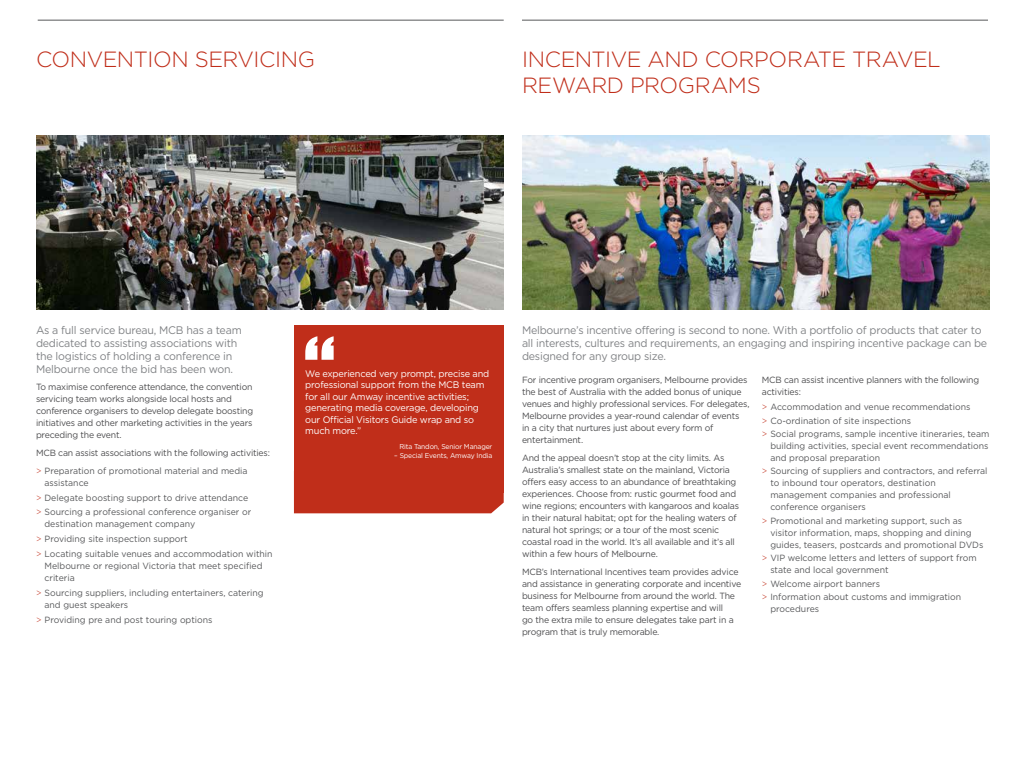
<style>
.page{position:relative;width:1024px;height:768px;background:#fff}
.page>*{position:absolute;margin:0;border:0;box-sizing:border-box;transform-origin:0 0}
.t1{font:300 22px/26px "Gotham";letter-spacing:-.02em;color:#c02e1a}
.t2{font:11px/13px "Gotham";letter-spacing:-.02em;color:#808285}
.t3{font:9.5px/11.5px "Gotham";letter-spacing:-.02em;color:#fff}
.t4{font:9px/12px "Gotham";letter-spacing:-.02em;color:#4d4d4f}
.t5{font:9px/12px "Gotham";color:#58595b}
.t6{font:7px "Gotham";letter-spacing:-.02em;color:#fff}
.s1{font-weight:300;color:#c02e1a}
.s2{color:#58595b}
</style>
<div class="page">
<hr style="left:522px;top:20px;width:466px;height:1px;background:#58595b">
<hr style="left:38px;top:20px;width:466px;height:1px;background:#58595b">
<img style="left:36px;top:135px;width:468px;height:174px">
<div style="left:294px;top:492px;width:210px;height:21px;background:#c02e1a"></div>
<div style="left:294px;top:325px;width:210px;height:167px;background:#c02e1a"></div>
<svg style="left:305px;top:336px;width:29px;height:24px"></svg>
<img style="left:522px;top:135px;width:468px;height:174px">
<h1 class="t1" style="left:36px;top:45px;width:281px">CONVENTION SERVICING</h1>
<h1 class="t1" style="left:522px;top:45px;width:420px">INCENTIVE AND CORPORATE TRAVEL<br>REWARD PROGRAMS</h1>
<p class="t2" style="left:36px;top:323px;width:207px">As a full service bureau, MCB has a team dedicated to assisting associations with the logistics of holding a conference in Melbourne once the bid has been won.</p>
<p class="t4" style="left:36px;top:381px;width:219px">To maximise conference attendance, the convention servicing team works alongside local hosts and conference organisers to develop delegate boosting initiatives and other marketing activities in the years preceding the event.</p>
<p class="t4" style="left:36px;top:444px;width:236px;line-height:17.7px">MCB can assist associations with the following activities: <span class="s1">&gt;</span> <span class="s2">Preparation of promotional material and media</span></p>
<p class="t5" style="left:36px;top:475px;width:217px;line-height:14.8px;text-indent:9px">assistance<br><span class="s1">&gt;</span> Delegate boosting support to drive attendance <span class="s1">&gt;</span> Sourcing a professional conference organiser or</p>
<p class="t5" style="left:36px;top:517px;width:238px;line-height:14.8px;text-indent:9px">destination management company<br><span class="s1">&gt;</span> Providing site inspection support<br><span class="s1">&gt;</span> Locating suitable venues and accommodation within</p>
<p class="t5" style="left:45px;top:560px;width:220px">Melbourne or regional Victoria that meet specified criteria</p>
<p class="t5" style="left:45px;top:587px;width:221px;text-indent:-9px"><span class="s1">&gt;</span> Sourcing suppliers, including entertainers, catering and guest speakers</p>
<p class="t5" style="left:36px;top:613px;width:178px"><span class="s1">&gt;</span> Providing pre and post touring options</p>
<p class="t3" style="left:305px;top:368px;width:186px">We experienced very prompt, precise and professional support from the MCB team for all our Amway incentive activities; generating media coverage, developing our Official Visitors Guide wrap and so much more.”</p>
<p class="t6" style="left:399px;top:442px;width:95px">Rita Tandon, Senior Manager</p>
<p class="t6" style="left:394px;top:451px;width:100px">– Special Events, Amway India</p>
<p class="t2" style="left:522px;top:323px;width:467px">Melbourne’s incentive offering is second to none. With a portfolio of products that cater to all interests, cultures and requirements, an engaging and inspiring incentive package can be designed for any group size.</p>
<p class="t4" style="left:522px;top:374px;width:229px">For incentive program organisers, Melbourne provides the best of Australia with the added bonus of unique venues and highly professional services. For delegates, Melbourne provides a year-round calendar of events<br>in a city that nurtures just about every form of entertainment.</p>
<p class="t4" style="left:522px;top:452px;width:219px">And the appeal doesn’t stop at the city limits. As Australia’s smallest state on the mainland, Victoria offers easy access to an abundance of breathtaking experiences. Choose from: rustic gourmet food and wine regions; encounters with kangaroos and koalas in their natural habitat; opt for the healing waters of natural hot springs; or a tour of the most scenic coastal road in the world. It’s all available and it’s all within a few hours of Melbourne.</p>
<p class="t4" style="left:522px;top:565px;width:221px">MCB’s International Incentives team provides advice and assistance in generating corporate and incentive business for Melbourne from around the world. The team offers seamless planning expertise and will<br>go the extra mile to ensure delegates take part in a program that is truly memorable.</p>
<p class="t4" style="left:762px;top:374px;width:219px">MCB can assist incentive planners with the following activities:</p>
<p class="t5" style="left:762px;top:400px;width:229px;line-height:13.4px"><span class="s1">&gt;</span> Accommodation and venue recommendations<br><span class="s1">&gt;</span> Co-ordination of site inspections<br><span class="s1">&gt;</span> Social programs, sample incentive itineraries, team</p>
<p class="t5" style="left:770px;top:440px;width:220px">building activities, special event recommendations and proposal preparation</p>
<p class="t5" style="left:770px;top:465px;width:219px;text-indent:-9px"><span class="s1">&gt;</span> Sourcing of suppliers and contractors, and referral to inbound tour operators, destination management companies and professional conference organisers</p>
<p class="t5" style="left:770px;top:514px;width:215px;text-indent:-9px"><span class="s1">&gt;</span> Promotional and marketing support, such as visitor information, maps, shopping and dining guides, teasers, postcards and promotional DVDs</p>
<p class="t5" style="left:770px;top:552px;width:208px;text-indent:-9px"><span class="s1">&gt;</span> VIP welcome letters and letters of support from state and local government</p>
<p class="t5" style="left:762px;top:577px;width:201px;line-height:13.4px"><span class="s1">&gt;</span> Welcome airport banners<br><span class="s1">&gt;</span> Information about customs and immigration</p>
<p class="t5" style="left:770px;top:603px;width:50px">procedures</p>
</div>
